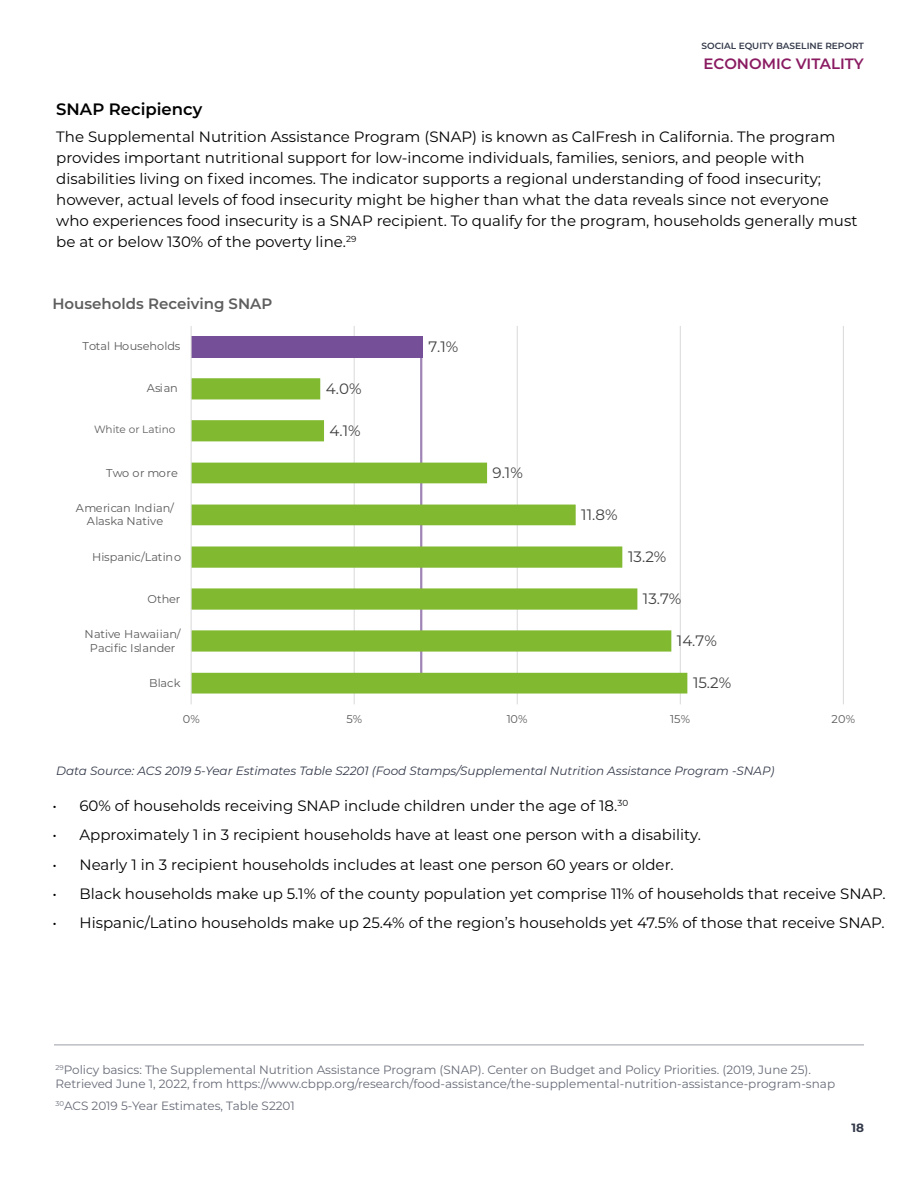
<style>
.page{position:relative;width:918px;height:1188px;background:#fff}
.page>*{position:absolute;margin:0;border:0;box-sizing:border-box;transform-origin:0 0}
.t1{font:600 16.5px "Montserrat";color:#000}
.t2{font:15.15px "Montserrat";color:#404040}
.t3{font:15px/21px "Montserrat";color:#000}
.t4{font:600 15px "Montserrat";color:#5e5e5f}
.t5{font:600 15px "Montserrat";color:#8a1b61}
.t6{font:12px/14.4px "Montserrat";color:#676b77}
.t7{font:italic 12px "Montserrat";color:#343a4a}
.t8{font:700 12px "Montserrat";color:#343a4a}
.t9{font:11.25px/13.6px "Montserrat";letter-spacing:-.005em;color:#595959;text-align:center}
.t10{font:10.5px "Montserrat";color:#5e5e5f}
.t11{font:600 9px "Montserrat";color:#343a4a}
</style>
<div class="page">
<hr style="left:420px;top:336px;width:2px;height:344px;background:#764f97">
<hr style="left:54px;top:1045px;width:810px;height:1px;background:#343a4a">
<hr style="left:354px;top:326px;width:1px;height:378px;background:#d9d9d9">
<hr style="left:517px;top:326px;width:1px;height:378px;background:#d9d9d9">
<hr style="left:680px;top:326px;width:1px;height:378px;background:#d9d9d9">
<hr style="left:843px;top:326px;width:1px;height:378px;background:#d9d9d9">
<div style="left:191px;top:336px;width:232px;height:22px;background:#754f97"></div>
<svg style="left:192px;top:378px;width:495px;height:316px"></svg>
<hr style="left:191px;top:326px;width:1px;height:378px;background:#d9d9d9">
<p class="t11" style="left:701px;top:39px;width:164px">SOCIAL EQUITY BASELINE REPORT</p>
<p class="t5" style="left:704px;top:53px;width:162px">ECONOMIC VITALITY</p>
<p class="t1" style="left:56px;top:97px;width:148px">SNAP Recipiency</p>
<p class="t3" style="left:56px;top:126px;width:803px">The Supplemental Nutrition Assistance Program (SNAP) is known as CalFresh in California. The program provides important nutritional support for low-income individuals, families, seniors, and people with disabilities living on fixed incomes. The indicator supports a regional understanding of food insecurity; however, actual levels of food insecurity might be higher than what the data reveals since not everyone who experiences food insecurity is a SNAP recipient. To qualify for the program, households generally must be at or below 130% of the poverty line.<sup>29</sup></p>
<p class="t4" style="left:52px;top:293px;width:221px">Households Receiving SNAP</p>
<p class="t9" style="left:83px;top:339px;width:99px">Total Households</p>
<p class="t9" style="left:147px;top:381px;width:33px">Asian</p>
<p class="t9" style="left:60px;top:417px;width:122px">White, Non- Hispanic</p>
<p class="t9" style="left:106px;top:466px;width:73px">Two or more</p>
<p class="t9" style="left:76px;top:500px;width:100px">American Indian/<br>Alaska Native</p>
<p class="t9" style="left:92px;top:549px;width:91px">Hispanic/Latino</p>
<p class="t9" style="left:148px;top:591px;width:34px">Other</p>
<p class="t9" style="left:85px;top:627px;width:98px">Native Hawaiian/<br>Pacific Islander</p>
<p class="t9" style="left:149px;top:676px;width:33px">Black</p>
<p class="t10" style="left:94px;top:422px;width:83px">White or Latino</p>
<p class="t2" style="left:326px;top:378px;width:37px">4.0%</p>
<p class="t2" style="left:330px;top:420px;width:33px">4.1%</p>
<p class="t2" style="left:428px;top:336px;width:32px">7.1%</p>
<p class="t2" style="left:493px;top:462px;width:32px">9.1%</p>
<p class="t2" style="left:581px;top:504px;width:38px">11.8%</p>
<p class="t2" style="left:628px;top:546px;width:40px">13.2%</p>
<p class="t2" style="left:643px;top:588px;width:40px">13.7%</p>
<p class="t2" style="left:677px;top:630px;width:41px">14.7%</p>
<p class="t2" style="left:693px;top:672px;width:40px">15.2%</p>
<p class="t9" style="left:183px;top:712px;width:18px">0%</p>
<p class="t9" style="left:346px;top:712px;width:17px">5%</p>
<p class="t9" style="left:507px;top:712px;width:22px">10%</p>
<p class="t9" style="left:670px;top:712px;width:21px">15%</p>
<p class="t9" style="left:832px;top:712px;width:25px">20%</p>
<p class="t7" style="left:56px;top:763px;width:720px">Data Source: ACS 2019 5-Year Estimates Table S2201 (Food Stamps/Supplemental Nutrition Assistance Program -SNAP)</p>
<p class="t3" style="left:52px;top:795px;width:577px">• 60% of households receiving SNAP include children under the age of 18.<sup>30</sup></p>
<p class="t3" style="left:52px;top:824px;width:650px">• Approximately 1 in 3 recipient households have at least one person with a disability.</p>
<p class="t3" style="left:52px;top:853px;width:623px">• Nearly 1 in 3 recipient households includes at least one person 60 years or older.</p>
<p class="t3" style="left:52px;top:882px;width:835px">• Black households make up 5.1% of the county population yet comprise 11% of households that receive SNAP.</p>
<p class="t3" style="left:52px;top:912px;width:834px">• Hispanic/Latino households make up 25.4% of the region’s households yet 47.5% of those that receive SNAP.</p>
<p class="t6" style="left:56px;top:1062px;width:781px"><sup>29</sup>Policy basics: The Supplemental Nutrition Assistance Program (SNAP). Center on Budget and Policy Priorities. (2019, June 25).<br>Retrieved June 1, 2022, from https://www.cbpp.org/research/food-assistance/the-supplemental-nutrition-assistance-program-snap</p>
<p class="t6" style="left:56px;top:1098px;width:241px"><sup>30</sup>ACS 2019 5-Year Estimates, Table S2201</p>
<p class="t8" style="left:851px;top:1119px;width:14px">18</p>
</div>
